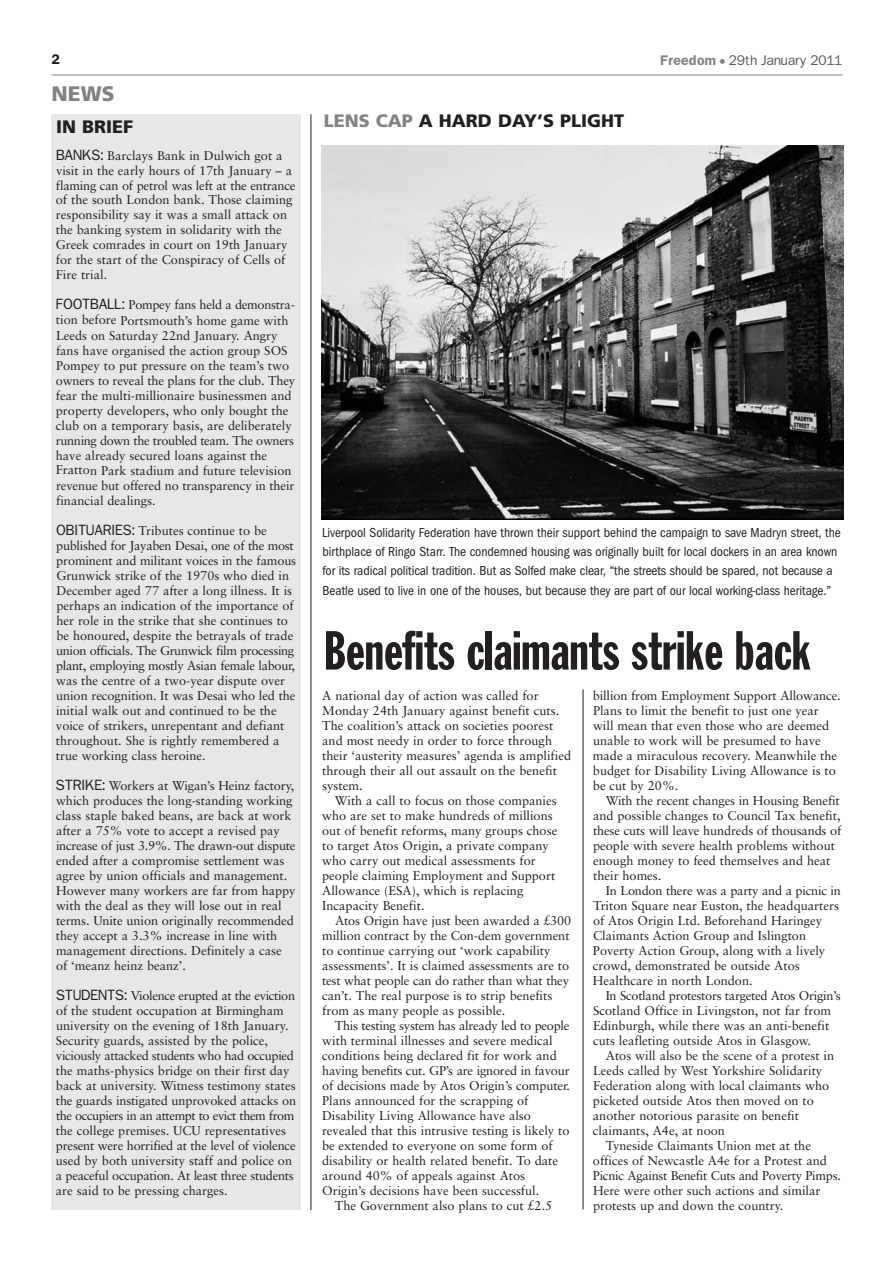
<style>
.page{position:relative;width:894px;height:1264px;background:#fff}
.page>*{position:absolute;margin:0;border:0;box-sizing:border-box;transform-origin:0 0}
.t1{font:54px "Franklin Gothic Extra Cond";color:#231f20}
.t2{font:900 21px "Frutiger";color:#808285}
.t3{font:900 18px "Frutiger";color:#231f20}
.t4{font:condensed 13.5px/19.4px "Franklin Gothic";letter-spacing:-.005em;color:#231f20}
.t5{font:12.75px/15px "Sabon";color:#231f20}
.t6{font:12.75px "Sabon";letter-spacing:-.02em;color:#231f20}
.t7{font:12px "Franklin";color:#57585a}
.t8{font:12px "Franklin Demi";color:#231f20}
.s1{font-family:"Franklin Demi";color:#808285}
.s2{color:#808285}
.s3{font-family:"Franklin"}
</style>
<div class="page">
<hr style="left:52px;top:75px;width:790px;height:1px;background:#808285">
<div style="left:52px;top:114px;width:249px;height:1095px;background:#e6e7e9"></div>
<hr style="left:311px;top:114px;width:1px;height:1096px;background:#231f20">
<hr style="left:583px;top:689px;width:1px;height:520px;background:#231f20">
<img style="left:322px;top:145px;width:521px;height:374px">
<p class="t8" style="left:52px;top:53px;width:10px">2</p>
<p class="t7" style="left:660px;top:54px;width:184px"><span class="s1">Freedom</span> <span class="s2">•</span> 29th January 2011</p>
<h2 class="t2" style="left:51px;top:86px;width:64px">NEWS</h2>
<h3 class="t3" style="left:56px;top:119px;width:79px">IN BRIEF</h3>
<p class="t5" style="left:56px;top:149px;width:241px"><span class="s3">BANKS:</span> Barclays Bank in Dulwich got a visit in the early hours of 17th January – a flaming can of petrol was left at the entrance of the south London bank. Those claiming responsibility say it was a small attack on the banking system in solidarity with the Greek comrades in court on 19th January for the start of the Conspiracy of Cells of Fire trial.</p>
<p class="t5" style="left:56px;top:299px;width:241px"><span class="s3">FOOTBALL:</span> Pompey fans held a demonstra - tion before Portsmouth’s home game with Leeds on Saturday 22nd January. Angry fans have organised the action group SOS Pompey to put pressure on the team’s two owners to reveal the plans for the club. They fear the multi-millionaire businessmen and property developers, who only bought the club on a temporary basis, are deliberately running down the troubled team. The owners have already secured loans against the Fratton Park stadium and future television revenue but offered no transparency in their financial dealings.</p>
<p class="t5" style="left:56px;top:524px;width:242px"><span class="s3">OBITUARIES:</span> Tributes continue to be published for Jayaben Desai, one of the most prominent and militant voices in the famous Grunwick strike of the 1970s who died in December aged 77 after a long illness. It is perhaps an indication of the importance of her role in the strike that she continues to be honoured, despite the betrayals of trade union officials. The Grunwick film processing plant, employing mostly Asian female labour, was the centre of a two-year dispute over union recognition. It was Desai who led the initial walk out and continued to be the voice of strikers, unrepentant and defiant throughout. She is rightly remembered a true working class heroine.</p>
<p class="t5" style="left:56px;top:779px;width:241px"><span class="s3">STRIKE:</span> Workers at Wigan’s Heinz factory, which produces the long-standing working class staple baked beans, are back at work after a 75% vote to accept a revised pay increase of just 3.9%. The drawn-out dispute ended after a compromise settlement was agree by union officials and management.<br>However many workers are far from happy with the deal as they will lose out in real terms. Unite union originally recommended they accept a 3.3% increase in line with management directions. Definitely a case of ‘meanz heinz beanz’.</p>
<p class="t5" style="left:56px;top:989px;width:242px"><span class="s3">STUDENTS:</span> Violence erupted at the eviction of the student occupation at Birmingham university on the evening of 18th January.<br>Security guards, assisted by the police, viciously attacked students who had occupied the maths-physics bridge on their first day back at university. Witness testimony states the guards instigated unprovoked attacks on the occupiers in an attempt to evict them from the college premises. UCU representatives present were horrified at the level of violence used by both university staff and police on a peaceful occupation. At least three students are said to be pressing charges.</p>
<h3 class="t3" style="left:324px;top:114px;width:302px"><span class="s2">LENS CAP</span> A HARD DAY’S PLIGHT</h3>
<p class="t4" style="left:322px;top:522px;width:520px">Liverpool Solidarity Federation have thrown their support behind the campaign to save Madryn street, the birthplace of Ringo Starr. The condemned housing was originally built for local dockers in an area known for its radical political tradition. But as Solfed make clear, “the streets should be spared, not because a Beatle used to live in one of the houses, but because they are part of our local working-class heritage.”</p>
<h1 class="t1" style="left:324px;top:631px;width:488px">Benefits claimants strike back</h1>
<p class="t5" style="left:322px;top:689px;width:250px">A national day of action was called for Monday 24th January against benefit cuts.<br>The coalition’s attack on societies poorest and most needy in order to force through their ‘austerity measures’ agenda is amplified through their all out assault on the benefit system.</p>
<p class="t5" style="left:322px;top:794px;width:237px;text-indent:13px">With a call to focus on those companies who are set to make hundreds of millions out of benefit reforms, many groups chose to target Atos Origin, a private company who carry out medical assessments for people claiming Employment and Support Allowance (ESA), which is replacing Incapacity Benefit.</p>
<p class="t5" style="left:322px;top:914px;width:251px;text-indent:13px">Atos Origin have just been awarded a £300 million contract by the Con-dem government to continue carrying out ‘work capability assessments’. It is claimed assessments are to test what people can do rather than what they can’t. The real purpose is to strip benefits from as many people as possible.</p>
<p class="t5" style="left:322px;top:1019px;width:250px;text-indent:13px">This testing system has already led to people with terminal illnesses and severe medical conditions being declared fit for work and having benefits cut. GP’s are ignored in favour of decisions made by Atos Origin’s computer.<br>Plans announced for the scrapping of Disability Living Allowance have also revealed that this intrusive testing is likely to be extended to everyone on some form of disability or health related benefit. To date around 40% of appeals against Atos Origin’s decisions have been successful.</p>
<p class="t5" style="left:335px;top:1199px;width:219px">The Government also plans to cut £2.5</p>
<p class="t5" style="left:593px;top:689px;width:249px">billion from Employment Support Allowance.<br>Plans to limit the benefit to just one year will mean that even those who are deemed unable to work will be presumed to have made a miraculous recovery. Meanwhile the budget for Disability Living Allowance is to be cut by 20%.</p>
<p class="t5" style="left:593px;top:794px;width:250px;text-indent:13px">With the recent changes in Housing Benefit and possible changes to Council Tax benefit, these cuts will leave hundreds of thousands of people with severe health problems without enough money to feed themselves and heat their homes.</p>
<p class="t5" style="left:593px;top:884px;width:249px;text-indent:13px">In London there was a party and a picnic in Triton Square near Euston, the headquarters of Atos Origin Ltd. Beforehand Haringey Claimants Action Group and Islington Poverty Action Group, along with a lively crowd, demonstrated be outside Atos Healthcare in north London.</p>
<p class="t5" style="left:593px;top:989px;width:249px;text-indent:13px">In Scotland protestors targeted Atos Origin’s Scotland Office in Livingston, not far from Edinburgh, while there was an anti-benefit cuts leafleting outside Atos in Glasgow.</p>
<p class="t5" style="left:606px;top:1049px;width:230px">Atos will also be the scene of a protest in</p>
<p class="t5" style="left:593px;top:1064px;width:231px">Leeds called by West Yorkshire Solidarity</p>
<p class="t5" style="left:593px;top:1079px;width:238px">Federation along with local claimants who</p>
<p class="t5" style="left:593px;top:1094px;width:222px">picketed outside Atos then moved on to</p>
<p class="t5" style="left:593px;top:1109px;width:208px">another notorious parasite on benefit</p>
<p class="t5" style="left:593px;top:1124px;width:134px">claimants, A4e, at noon</p>
<p class="t5" style="left:606px;top:1139px;width:207px">Tyneside Claimants Union met at the</p>
<p class="t5" style="left:593px;top:1154px;width:236px">offices of Newcastle A4e for a Protest and</p>
<p class="t6" style="left:593px;top:1170px;width:250px">Picnic Against Benefit Cuts and Poverty Pimps.</p>
<p class="t5" style="left:593px;top:1184px;width:229px">Here were other such actions and similar</p>
<p class="t5" style="left:593px;top:1199px;width:192px">protests up and down the country.</p>
</div>
